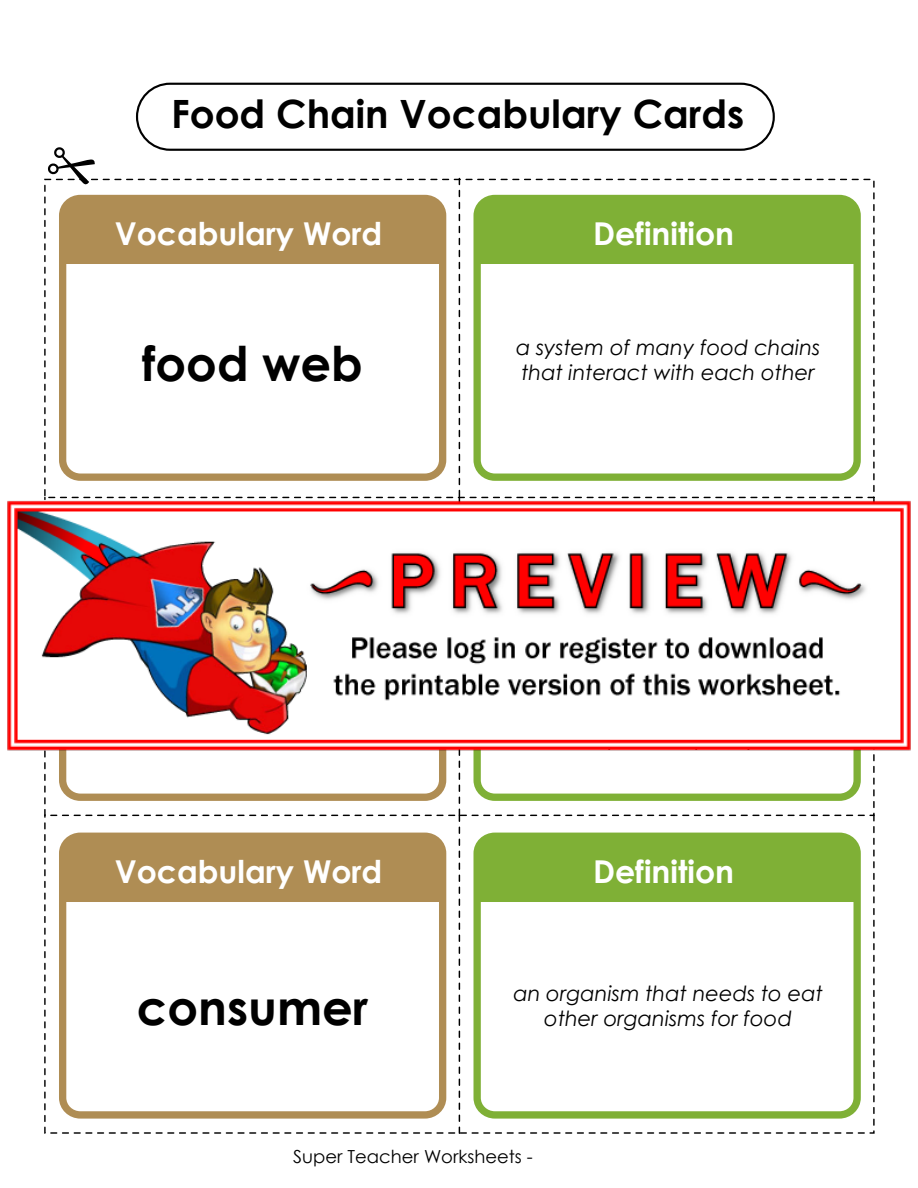
<style>
.page{position:relative;width:918px;height:1188px;background:#fff}
.page>*{position:absolute;margin:0;border:0;box-sizing:border-box;transform-origin:0 0}
.t1{font:700 48px "Century Gothic 2";color:#000}
.t2{font:700 39px "Century Gothic 2";color:#000}
.t3{font:700 31.5px "Century Gothic 2";color:#fff}
.t4{font:italic 21px/25.2px "Century Gothic 2";color:#000;text-align:center}
.t5{font:18px "Century Gothic 2";color:#000}
</style>
<div class="page">
<div style="left:59px;top:195px;width:387px;height:286px;border:7px solid #af8d54;border-radius:17px"></div>
<div style="left:473px;top:195px;width:388px;height:286px;border:7px solid #7fb036;border-radius:17px"></div>
<svg style="left:46px;top:148px;width:49px;height:37px"></svg>
<div style="left:63px;top:198px;width:380px;height:66px;background:#af8d54"></div>
<div style="left:478px;top:198px;width:380px;height:66px;background:#7fb036"></div>
<div style="left:59px;top:515px;width:387px;height:286px;border:7px solid #af8d54;border-radius:17px"></div>
<div style="left:473px;top:515px;width:388px;height:286px;border:7px solid #7fb036;border-radius:17px"></div>
<svg style="left:459px;top:178px;width:1px;height:956px"></svg>
<div style="left:59px;top:833px;width:387px;height:286px;border:7px solid #af8d54;border-radius:17px"></div>
<div style="left:473px;top:833px;width:388px;height:286px;border:7px solid #7fb036;border-radius:17px"></div>
<div style="left:63px;top:836px;width:380px;height:66px;background:#af8d54"></div>
<div style="left:478px;top:836px;width:380px;height:66px;background:#7fb036"></div>
<img style="left:7px;top:495px;width:904px;height:259px">
<div style="left:136px;top:83px;width:639px;height:68px;border:2px solid #000;border-radius:33px"></div>
<h2 class="t2" style="left:171px;top:85px;width:575px">Food Chain Vocabulary Cards</h2>
<h3 class="t3" style="left:115px;top:210px;width:269px">Vocabulary Word</h3>
<h3 class="t3" style="left:593px;top:210px;width:143px">Definition</h3>
<h1 class="t1" style="left:142px;top:327px;width:222px">food web</h1>
<p class="t4" style="left:516px;top:335px;width:306px;text-align:left">a system of many food chains that interact with each other</p>
<h3 class="t3" style="left:115px;top:848px;width:269px">Vocabulary Word</h3>
<h3 class="t3" style="left:593px;top:848px;width:143px">Definition</h3>
<h1 class="t1" style="left:137px;top:971px;width:233px">consumer</h1>
<p class="t4" style="left:513px;top:980px;width:311px">an organism that needs to eat other organisms for food</p>
<p class="t5" style="left:293px;top:1144px;width:241px">Super Teacher Worksheets -</p>
</div>
